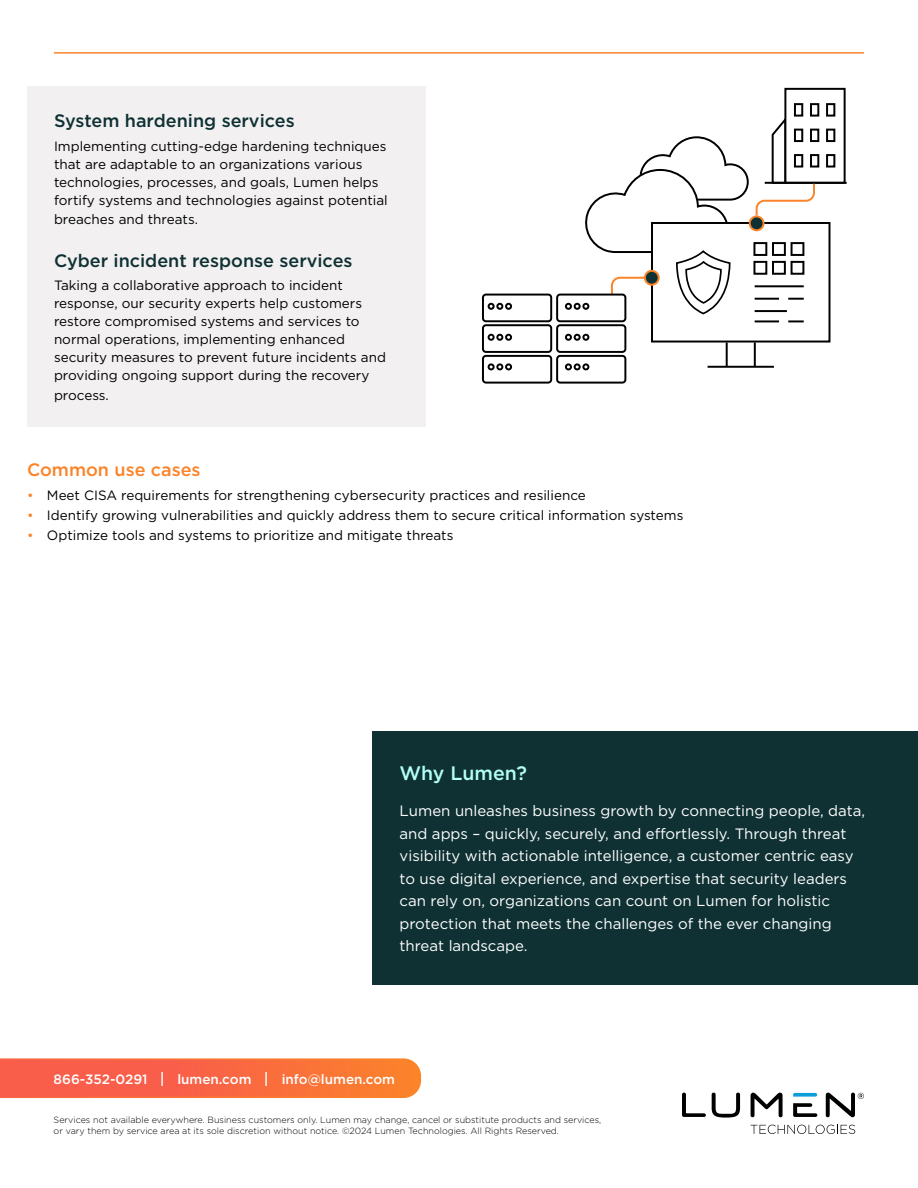
<style>
.page{position:relative;width:918px;height:1188px;background:#fff}
.page>*{position:absolute;margin:0;border:0;box-sizing:border-box;transform-origin:0 0}
.t1{font:500 19.5px "Gotham";color:#b2fff6}
.t2{font:500 18px "Gotham";color:#0f3133}
.t3{font:500 18px "Gotham";color:#fb8429}
.t4{font:15px/22.5px "Gotham";color:#fff}
.t5{font:13.5px/18px "Gotham";color:#000}
.t6{font:500 13.5px "Gotham";color:#fff}
.t7{font:300 9px/11.2px "Gotham";color:#000}
.s1{color:#fb8429}
.s2{font-size:15px}
</style>
<div class="page">
<svg style="left:0;top:1058px;width:422px;height:40px;background:#f96c43"></svg>
<svg style="left:682px;top:1093px;width:24px;height:24px"></svg>
<svg style="left:712px;top:1093px;width:28px;height:25px"></svg>
<svg style="left:751px;top:1093px;width:32px;height:24px"></svg>
<svg style="left:793px;top:1093px;width:24px;height:4px"></svg>
<svg style="left:793px;top:1103px;width:24px;height:14px"></svg>
<svg style="left:826px;top:1093px;width:38px;height:24px"></svg>
<svg style="left:751px;top:1125px;width:104px;height:9px"></svg>
<div style="left:373px;top:731px;width:545px;height:254px;background:#0f3133"></div>
<hr style="left:54px;top:52px;width:810px;height:2px;background:#fb8429">
<div style="left:27px;top:86px;width:399px;height:341px;background:#f2f0f1"></div>
<hr style="left:708px;top:366px;width:66px;height:2px;background:#000">
<hr style="left:754px;top:342px;width:2px;height:25px;background:#000">
<hr style="left:726px;top:342px;width:2px;height:25px;background:#000">
<div style="left:651px;top:222px;width:179px;height:121px;border:2px solid #000"></div>
<div style="left:784px;top:88px;width:62px;height:96px;border:2px solid #000"></div>
<hr style="left:765px;top:182px;width:82px;height:2px;background:#000">
<div style="left:794px;top:103px;width:9px;height:14px;border:2px solid #000"></div>
<div style="left:810px;top:103px;width:9px;height:14px;border:2px solid #000"></div>
<div style="left:826px;top:103px;width:9px;height:14px;border:2px solid #000"></div>
<div style="left:810px;top:129px;width:9px;height:13px;border:2px solid #000"></div>
<div style="left:826px;top:129px;width:9px;height:13px;border:2px solid #000"></div>
<div style="left:810px;top:154px;width:9px;height:14px;border:2px solid #000"></div>
<div style="left:826px;top:154px;width:9px;height:14px;border:2px solid #000"></div>
<div style="left:482px;top:294px;width:70px;height:28px;border:2px solid #000;border-radius:3px"></div>
<div style="left:482px;top:324px;width:70px;height:29px;border:2px solid #000;border-radius:3px"></div>
<div style="left:482px;top:355px;width:70px;height:29px;border:2px solid #000;border-radius:3px"></div>
<div style="left:556px;top:294px;width:70px;height:28px;border:2px solid #000;border-radius:3px"></div>
<div style="left:556px;top:324px;width:70px;height:29px;border:2px solid #000;border-radius:3px"></div>
<div style="left:556px;top:355px;width:70px;height:29px;border:2px solid #000;border-radius:3px"></div>
<div style="left:488px;top:303px;width:7px;height:7px;border:2px solid #000;border-radius:50%"></div>
<div style="left:496px;top:303px;width:7px;height:7px;border:2px solid #000;border-radius:50%"></div>
<svg style="left:489px;top:304px;width:17px;height:5px"></svg>
<div style="left:505px;top:303px;width:7px;height:7px;border:2px solid #000;border-radius:50%"></div>
<div style="left:488px;top:334px;width:7px;height:7px;border:2px solid #000;border-radius:50%"></div>
<div style="left:496px;top:334px;width:7px;height:7px;border:2px solid #000;border-radius:50%"></div>
<svg style="left:489px;top:335px;width:17px;height:5px"></svg>
<div style="left:505px;top:334px;width:7px;height:7px;border:2px solid #000;border-radius:50%"></div>
<div style="left:488px;top:363px;width:7px;height:7px;border:2px solid #000;border-radius:50%"></div>
<div style="left:496px;top:363px;width:7px;height:7px;border:2px solid #000;border-radius:50%"></div>
<svg style="left:489px;top:364px;width:17px;height:5px"></svg>
<div style="left:505px;top:363px;width:7px;height:7px;border:2px solid #000;border-radius:50%"></div>
<div style="left:565px;top:303px;width:7px;height:7px;border:2px solid #000;border-radius:50%"></div>
<svg style="left:566px;top:114px;width:250px;height:208px"></svg>
<div style="left:582px;top:303px;width:7px;height:7px;border:2px solid #000;border-radius:50%"></div>
<div style="left:565px;top:334px;width:7px;height:7px;border:2px solid #000;border-radius:50%"></div>
<div style="left:574px;top:334px;width:7px;height:7px;border:2px solid #000;border-radius:50%"></div>
<svg style="left:566px;top:335px;width:17px;height:5px"></svg>
<div style="left:582px;top:334px;width:7px;height:7px;border:2px solid #000;border-radius:50%"></div>
<div style="left:565px;top:363px;width:7px;height:7px;border:2px solid #000;border-radius:50%"></div>
<div style="left:574px;top:363px;width:7px;height:7px;border:2px solid #000;border-radius:50%"></div>
<svg style="left:566px;top:364px;width:17px;height:5px"></svg>
<div style="left:582px;top:363px;width:7px;height:7px;border:2px solid #000;border-radius:50%"></div>
<h2 class="t2" style="left:54px;top:109px;width:242px">System hardening services</h2>
<p class="t5" style="left:54px;top:137px;width:335px">Implementing cutting-edge hardening techniques that are adaptable to an organizations various technologies, processes, and goals, Lumen helps fortify systems and technologies against potential</p>
<p class="t5" style="left:54px;top:210px;width:146px">breaches and threats.</p>
<h2 class="t2" style="left:54px;top:249px;width:300px">Cyber incident response services</h2>
<p class="t5" style="left:54px;top:276px;width:333px">Taking a collaborative approach to incident response, our security experts help customers restore compromised systems and services to normal operations, implementing enhanced security measures to prevent future incidents and providing ongoing support during the recovery</p>
<p class="t5" style="left:54px;top:386px;width:56px">process.</p>
<h2 class="t3" style="left:27px;top:458px;width:175px">Common use cases</h2>
<p class="t5" style="left:27px;top:486px;width:560px"><span class="s1">•</span> Meet CISA requirements for strengthening cybersecurity practices and resilience</p>
<p class="t5" style="left:27px;top:506px;width:658px"><span class="s1">•</span> Identify growing vulnerabilities and quickly address them to secure critical information systems</p>
<p class="t5" style="left:27px;top:526px;width:428px"><span class="s1">•</span> Optimize tools and systems to prioritize and mitigate threats</p>
<h1 class="t1" style="left:400px;top:761px;width:129px">Why Lumen?</h1>
<p class="t4" style="left:400px;top:799px;width:467px">Lumen unleashes business growth by connecting people, data, and apps – quickly, securely, and effortlessly. Through threat visibility with actionable intelligence, a customer centric easy to use digital experience, and expertise that security leaders can rely on, organizations can count on Lumen for holistic protection that meets the challenges of the ever changing threat landscape.</p>
<p class="t6" style="left:54px;top:1071px;width:343px">866-352-0291 <span class="s2">|</span> lumen.com <span class="s2">|</span> info@lumen.com</p>
<p class="t7" style="left:54px;top:1114px;width:549px">Services not available everywhere. Business customers only. Lumen may change, cancel or substitute products and services, or vary them by service area at its sole discretion without notice. ©2024 Lumen Technologies. All Rights Reserved.</p>
</div>
